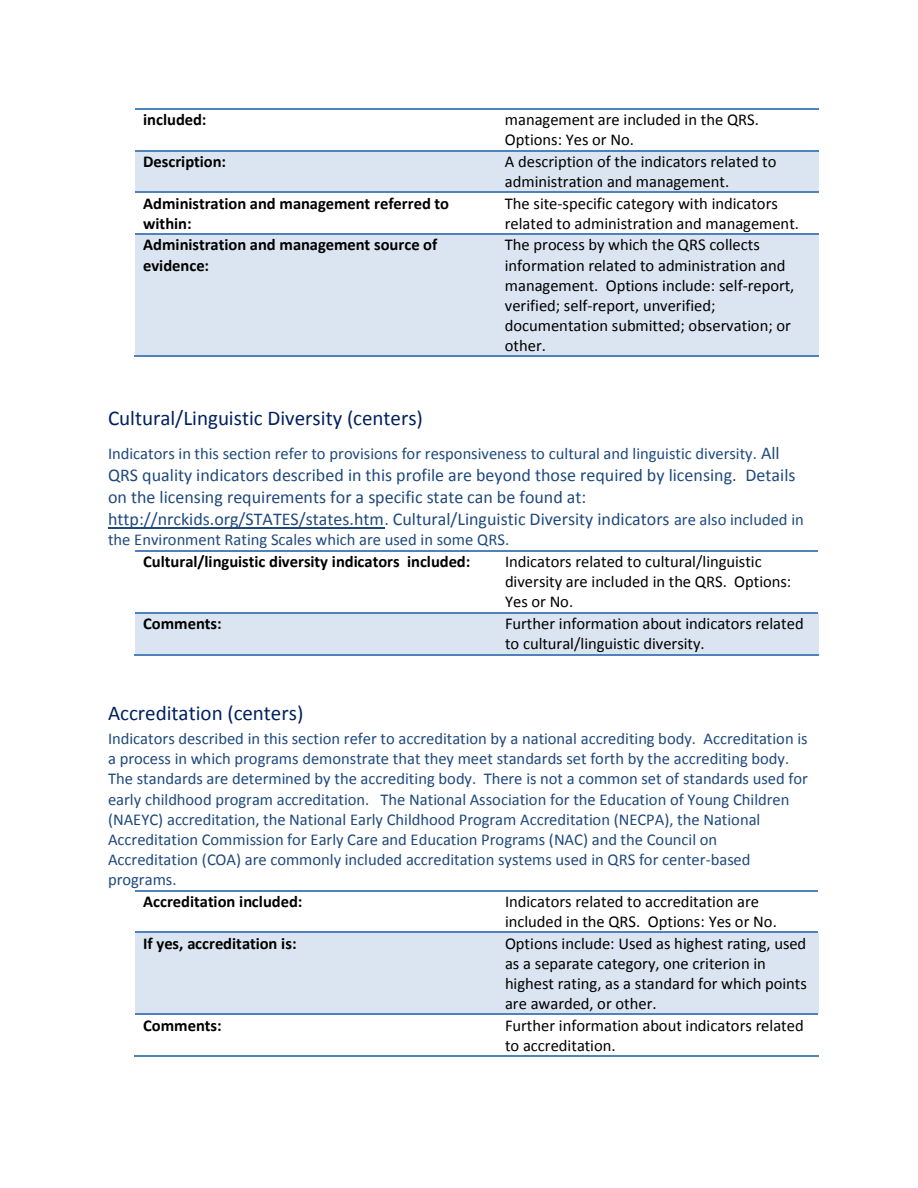
<style>
.page{position:relative;width:918px;height:1188px;background:#fff}
.page>*{position:absolute;margin:0;border:0;box-sizing:border-box;transform-origin:0 0}
.t1{font:21px "Calibri";color:#002060}
.t2{font:18px/21.9px "Calibri";color:#1f497d}
.t3{font:16.5px/20.1px "Calibri";color:#000}
.t4{font:16.5px/20.1px "Calibri";color:#1f497d}
.t5{font:700 16.5px/20px "Calibri";color:#000}
.s1{font-size:18px}
.s2{font-size:16.5px}
</style>
<div class="page">
<hr style="left:135px;top:108px;width:362px;height:1px;background:#4f81bd">
<hr style="left:498px;top:108px;width:320px;height:1px;background:#4f81bd">
<div style="left:135px;top:151px;width:8px;height:20px;background:#dbe5f1"></div>
<div style="left:489px;top:151px;width:8px;height:20px;background:#dbe5f1"></div>
<div style="left:135px;top:171px;width:362px;height:21px;background:#dbe5f1"></div>
<div style="left:143px;top:151px;width:346px;height:20px;background:#dbe5f1"></div>
<div style="left:497px;top:151px;width:8px;height:41px;background:#dbe5f1"></div>
<div style="left:810px;top:151px;width:8px;height:41px;background:#dbe5f1"></div>
<div style="left:505px;top:151px;width:305px;height:20px;background:#dbe5f1"></div>
<div style="left:505px;top:171px;width:305px;height:21px;background:#dbe5f1"></div>
<hr style="left:135px;top:150px;width:362px;height:1px;background:#4f81bd">
<hr style="left:498px;top:150px;width:320px;height:1px;background:#4f81bd">
<hr style="left:135px;top:192px;width:362px;height:1px;background:#4f81bd">
<hr style="left:498px;top:192px;width:320px;height:1px;background:#4f81bd">
<div style="left:135px;top:235px;width:8px;height:40px;background:#dbe5f1"></div>
<div style="left:489px;top:235px;width:8px;height:40px;background:#dbe5f1"></div>
<div style="left:135px;top:275px;width:362px;height:81px;background:#dbe5f1"></div>
<div style="left:143px;top:235px;width:346px;height:20px;background:#dbe5f1"></div>
<div style="left:143px;top:255px;width:346px;height:20px;background:#dbe5f1"></div>
<div style="left:497px;top:235px;width:8px;height:121px;background:#dbe5f1"></div>
<div style="left:810px;top:235px;width:8px;height:121px;background:#dbe5f1"></div>
<div style="left:505px;top:235px;width:305px;height:20px;background:#dbe5f1"></div>
<div style="left:505px;top:255px;width:305px;height:20px;background:#dbe5f1"></div>
<div style="left:505px;top:275px;width:305px;height:20px;background:#dbe5f1"></div>
<div style="left:505px;top:295px;width:305px;height:20px;background:#dbe5f1"></div>
<div style="left:505px;top:315px;width:305px;height:21px;background:#dbe5f1"></div>
<div style="left:505px;top:336px;width:305px;height:20px;background:#dbe5f1"></div>
<hr style="left:135px;top:233px;width:362px;height:2px;background:#4f81bd">
<hr style="left:498px;top:233px;width:320px;height:2px;background:#4f81bd">
<hr style="left:134px;top:356px;width:363px;height:1px;background:#4f81bd">
<hr style="left:497px;top:356px;width:321px;height:1px;background:#4f81bd">
<hr style="left:108px;top:527px;width:276px;height:1px;background:#1f497d">
<hr style="left:135px;top:550px;width:362px;height:2px;background:#4f81bd">
<hr style="left:498px;top:550px;width:320px;height:2px;background:#4f81bd">
<div style="left:135px;top:614px;width:8px;height:20px;background:#dbe5f1"></div>
<div style="left:489px;top:614px;width:8px;height:20px;background:#dbe5f1"></div>
<div style="left:135px;top:634px;width:362px;height:20px;background:#dbe5f1"></div>
<div style="left:143px;top:614px;width:346px;height:20px;background:#dbe5f1"></div>
<div style="left:497px;top:614px;width:8px;height:40px;background:#dbe5f1"></div>
<div style="left:810px;top:614px;width:8px;height:40px;background:#dbe5f1"></div>
<div style="left:505px;top:614px;width:305px;height:20px;background:#dbe5f1"></div>
<div style="left:505px;top:634px;width:305px;height:20px;background:#dbe5f1"></div>
<hr style="left:135px;top:612px;width:362px;height:2px;background:#4f81bd">
<hr style="left:498px;top:612px;width:320px;height:2px;background:#4f81bd">
<hr style="left:134px;top:654px;width:363px;height:1px;background:#4f81bd">
<hr style="left:497px;top:654px;width:321px;height:1px;background:#4f81bd">
<hr style="left:135px;top:890px;width:362px;height:1px;background:#4f81bd">
<hr style="left:498px;top:890px;width:320px;height:1px;background:#4f81bd">
<div style="left:135px;top:933px;width:8px;height:20px;background:#dbe5f1"></div>
<div style="left:489px;top:933px;width:8px;height:20px;background:#dbe5f1"></div>
<div style="left:135px;top:953px;width:362px;height:61px;background:#dbe5f1"></div>
<div style="left:143px;top:933px;width:346px;height:20px;background:#dbe5f1"></div>
<div style="left:497px;top:933px;width:8px;height:81px;background:#dbe5f1"></div>
<div style="left:810px;top:933px;width:8px;height:81px;background:#dbe5f1"></div>
<div style="left:505px;top:933px;width:305px;height:20px;background:#dbe5f1"></div>
<div style="left:505px;top:953px;width:305px;height:20px;background:#dbe5f1"></div>
<div style="left:505px;top:973px;width:305px;height:21px;background:#dbe5f1"></div>
<div style="left:505px;top:994px;width:305px;height:20px;background:#dbe5f1"></div>
<hr style="left:135px;top:932px;width:362px;height:1px;background:#4f81bd">
<hr style="left:498px;top:932px;width:320px;height:1px;background:#4f81bd">
<hr style="left:135px;top:1014px;width:362px;height:1px;background:#4f81bd">
<hr style="left:498px;top:1014px;width:320px;height:1px;background:#4f81bd">
<hr style="left:134px;top:1055px;width:363px;height:2px;background:#4f81bd">
<hr style="left:497px;top:1055px;width:321px;height:2px;background:#4f81bd">
<p class="t5" style="left:143px;top:111px;width:65px">included:</p>
<p class="t3" style="left:505px;top:111px;width:256px">management are included in the QRS.<br>Options: Yes or No.</p>
<p class="t5" style="left:143px;top:153px;width:85px">Description:</p>
<p class="t3" style="left:505px;top:153px;width:273px">A description of the indicators related to administration and management.</p>
<p class="t5" style="left:143px;top:195px;width:307px">Administration and management referred to within:</p>
<p class="t3" style="left:505px;top:195px;width:296px">The site-specific category with indicators related to administration and management.</p>
<p class="t5" style="left:143px;top:236px;width:296px">Administration and management source of evidence:</p>
<p class="t3" style="left:505px;top:236px;width:291px">The process by which the QRS collects information related to administration and management. Options include: self-report, verified; self-report, unverified; documentation submitted; observation; or other.</p>
<p class="t1" style="left:108px;top:409px;width:316px">Cultural/Linguistic Diversity (centers)</p>
<p class="t4" style="left:108px;top:445px;width:673px">Indicators in this section refer to provisions for responsiveness to cultural and linguistic diversity. <span class="s1">All</span></p>
<p class="t2" style="left:108px;top:466px;width:697px">QRS quality indicators described in this profile are beyond those required by licensing. Details on the licensing requirements for a specific state can be found at: http://nrckids.org/STATES/states.htm. Cultural/Linguistic Diversity indicators <span class="s2">are also included in</span></p>
<p class="t4" style="left:108px;top:531px;width:403px">the Environment Rating Scales which are used in some QRS.</p>
<p class="t5" style="left:143px;top:553px;width:329px">Cultural/linguistic diversity indicators included:</p>
<p class="t3" style="left:505px;top:553px;width:288px">Indicators related to cultural/linguistic diversity are included in the QRS. Options:<br>Yes or No.</p>
<p class="t5" style="left:143px;top:615px;width:80px">Comments:</p>
<p class="t3" style="left:505px;top:615px;width:300px">Further information about indicators related to cultural/linguistic diversity.</p>
<p class="t1" style="left:108px;top:704px;width:197px">Accreditation (centers)</p>
<p class="t4" style="left:108px;top:730px;width:701px">Indicators described in this section refer to accreditation by a national accrediting body. Accreditation is a process in which programs demonstrate that they meet standards set forth by the accrediting body.<br>The standards are determined by the accrediting body. There is not a common set of standards used for early childhood program accreditation. The National Association for the Education of Young Children (NAEYC) accreditation, the National Early Childhood Program Accreditation (NECPA), the National Accreditation Commission for Early Care and Education Programs (NAC) and the Council on Accreditation (COA) are commonly included accreditation systems used in QRS for center-based programs.</p>
<p class="t5" style="left:143px;top:893px;width:161px">Accreditation included:</p>
<p class="t3" style="left:505px;top:893px;width:273px">Indicators related to accreditation are included in the QRS. Options: Yes or No.</p>
<p class="t5" style="left:143px;top:934px;width:155px">If yes, accreditation is:</p>
<p class="t3" style="left:505px;top:934px;width:303px">Options include: Used as highest rating, used as a separate category, one criterion in highest rating, as a standard for which points are awarded, or other.</p>
<p class="t5" style="left:143px;top:1017px;width:80px">Comments:</p>
<p class="t3" style="left:505px;top:1016px;width:300px">Further information about indicators related to accreditation.</p>
</div>
